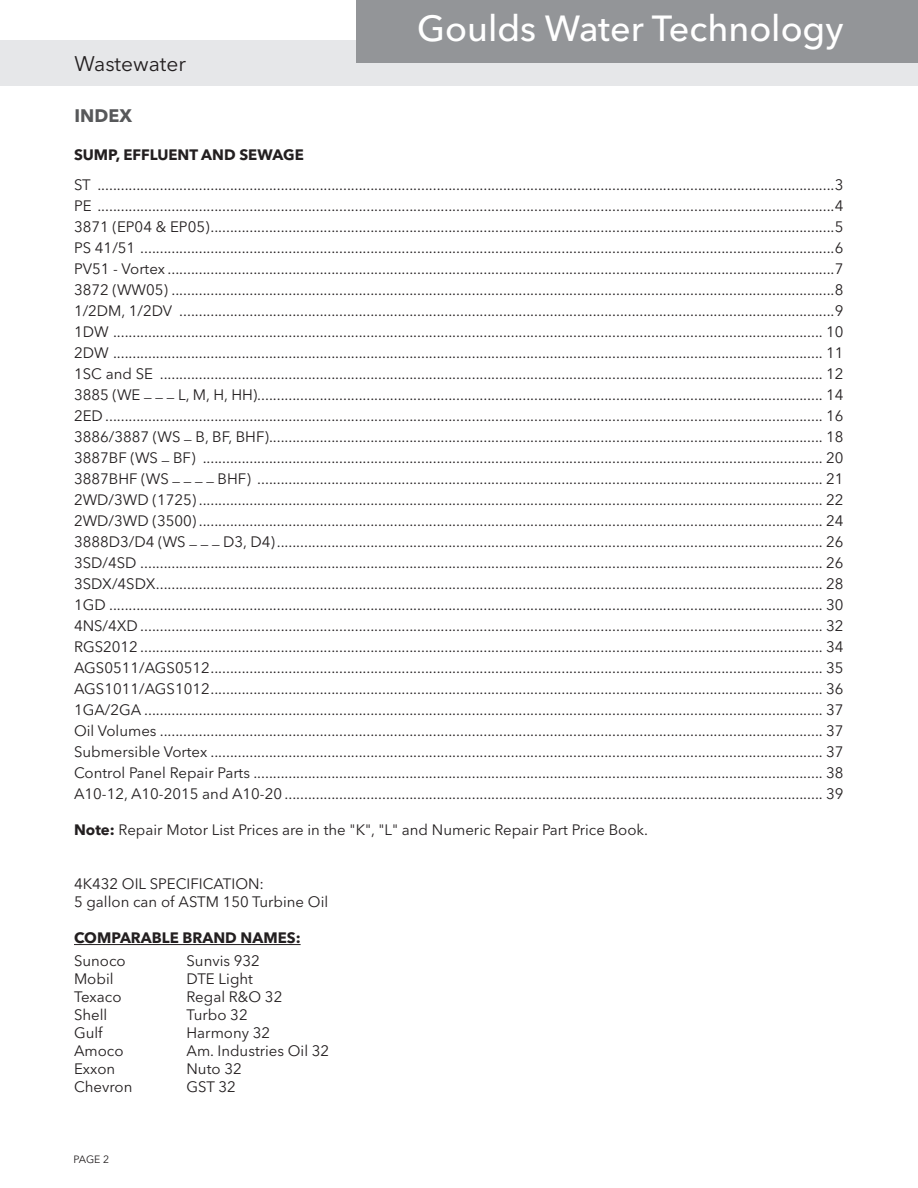
<style>
.page{position:relative;width:918px;height:1188px;background:#fff}
.page>*{position:absolute;margin:0;border:0;box-sizing:border-box;transform-origin:0 0}
.t1{font:500 36px "Avenir Next LT Pro";color:#fff}
.t2{font:21px "Avenir Next LT Pro";color:#231f20}
.t3{font:700 18px "Avenir Next LT Pro";color:#57585a}
.t4{font:15px "Avenir Next LT Pro";color:#231f20}
.t5{font:700 15px "Avenir Next LT Pro";color:#231f20}
.t6{font:10.5px "Avenir Next LT Pro";color:#231f20}
.s1{font-weight:700}
</style>
<div class="page">
<div style="left:0;top:40px;width:918px;height:46px;background:#e6e7e9"></div>
<div style="left:356px;top:0;width:562px;height:63px;background:#939598"></div>
<hr style="left:74px;top:944px;width:227px;height:1px;background:#231f20">
<h2 class="t2" style="left:74px;top:52px;width:113px">Wastewater</h2>
<p class="t3" style="left:75px;top:104px;width:59px">INDEX</p>
<h1 class="t1" style="left:417px;top:6px;width:428px">Goulds Water Technology</h1>
<p class="t5" style="left:74px;top:146px;width:231px">SUMP, EFFLUENT AND SEWAGE</p>
<p class="t4" style="left:74px;top:176px;width:771px">ST .............................................................................................................................................................................................3</p>
<p class="t4" style="left:74px;top:197px;width:771px">PE .............................................................................................................................................................................................4</p>
<p class="t4" style="left:74px;top:218px;width:771px">3871 (EP04 &amp; EP05)................................................................................................................................................................5</p>
<p class="t4" style="left:74px;top:239px;width:771px">PS 41/51 ..................................................................................................................................................................................6</p>
<p class="t4" style="left:74px;top:260px;width:771px">PV51 - Vortex ...........................................................................................................................................................................7</p>
<p class="t4" style="left:74px;top:281px;width:771px">3872 (WW05) ..........................................................................................................................................................................8</p>
<p class="t4" style="left:74px;top:302px;width:771px">1/2DM, 1/2DV ........................................................................................................................................................................9</p>
<p class="t4" style="left:74px;top:323px;width:771px">1DW ...................................................................................................................................................................................... 10</p>
<p class="t4" style="left:74px;top:344px;width:771px">2DW ...................................................................................................................................................................................... 11</p>
<p class="t4" style="left:74px;top:365px;width:771px">1SC and SE .......................................................................................................................................................................... 12</p>
<p class="t4" style="left:74px;top:386px;width:771px">3885 (WE _ _ _ L, M, H, HH)................................................................................................................................................. 14</p>
<p class="t4" style="left:74px;top:407px;width:771px">2ED........................................................................................................................................................................................ 16</p>
<p class="t4" style="left:74px;top:428px;width:771px">3886/3887 (WS _ B, BF, BHF).............................................................................................................................................. 18</p>
<p class="t4" style="left:74px;top:449px;width:771px">3887BF (WS _ BF) ............................................................................................................................................................... 20</p>
<p class="t4" style="left:74px;top:470px;width:771px">3887BHF (WS _ _ _ _ BHF) ................................................................................................................................................. 21</p>
<p class="t4" style="left:74px;top:491px;width:771px">2WD/3WD (1725) ................................................................................................................................................................ 22</p>
<p class="t4" style="left:74px;top:512px;width:771px">2WD/3WD (3500) ................................................................................................................................................................ 24</p>
<p class="t4" style="left:74px;top:533px;width:771px">3888D3/D4 (WS _ _ _ D3, D4)............................................................................................................................................ 26</p>
<p class="t4" style="left:74px;top:554px;width:771px">3SD/4SD ............................................................................................................................................................................... 26</p>
<p class="t4" style="left:74px;top:575px;width:771px">3SDX/4SDX........................................................................................................................................................................... 28</p>
<p class="t4" style="left:74px;top:596px;width:771px">1GD ....................................................................................................................................................................................... 30</p>
<p class="t4" style="left:74px;top:617px;width:771px">4NS/4XD ............................................................................................................................................................................... 32</p>
<p class="t4" style="left:74px;top:638px;width:771px">RGS2012 ............................................................................................................................................................................... 34</p>
<p class="t4" style="left:74px;top:659px;width:771px">AGS0511/AGS0512............................................................................................................................................................. 35</p>
<p class="t4" style="left:74px;top:680px;width:771px">AGS1011/AGS1012............................................................................................................................................................. 36</p>
<p class="t4" style="left:74px;top:701px;width:771px">1GA/2GA .............................................................................................................................................................................. 37</p>
<p class="t4" style="left:74px;top:722px;width:771px">Oil Volumes .......................................................................................................................................................................... 37</p>
<p class="t4" style="left:74px;top:743px;width:771px">Submersible Vortex ............................................................................................................................................................. 37</p>
<p class="t4" style="left:74px;top:764px;width:771px">Control Panel Repair Parts .................................................................................................................................................. 38</p>
<p class="t4" style="left:74px;top:785px;width:771px">A10-12, A10-2015 and A10-20 .......................................................................................................................................... 39</p>
<p class="t4" style="left:74px;top:821px;width:576px"><span class="s1">Note:</span> Repair Motor List Prices are in the "K", "L" and Numeric Repair Part Price Book.</p>
<p class="t4" style="left:74px;top:875px;width:192px">4K432 OIL SPECIFICATION:</p>
<p class="t4" style="left:74px;top:893px;width:256px">5 gallon can of ASTM 150 Turbine Oil</p>
<p class="t5" style="left:74px;top:929px;width:228px">COMPARABLE BRAND NAMES:</p>
<p class="t4" style="left:74px;top:952px;width:53px">Sunoco</p>
<p class="t4" style="left:187px;top:952px;width:75px">Sunvis 932</p>
<p class="t4" style="left:74px;top:970px;width:41px">Mobil</p>
<p class="t4" style="left:187px;top:970px;width:68px">DTE Light</p>
<p class="t4" style="left:74px;top:988px;width:49px">Texaco</p>
<p class="t4" style="left:187px;top:988px;width:97px">Regal R&amp;O 32</p>
<p class="t4" style="left:74px;top:1006px;width:35px">Shell</p>
<p class="t4" style="left:187px;top:1006px;width:63px">Turbo 32</p>
<p class="t4" style="left:74px;top:1024px;width:30px">Gulf</p>
<p class="t4" style="left:187px;top:1024px;width:85px">Harmony 32</p>
<p class="t4" style="left:74px;top:1042px;width:51px">Amoco</p>
<p class="t4" style="left:187px;top:1042px;width:144px">Am. Industries Oil 32</p>
<p class="t4" style="left:74px;top:1060px;width:43px">Exxon</p>
<p class="t4" style="left:187px;top:1060px;width:57px">Nuto 32</p>
<p class="t4" style="left:74px;top:1078px;width:60px">Chevron</p>
<p class="t4" style="left:187px;top:1078px;width:51px">GST 32</p>
<p class="t6" style="left:74px;top:1153px;width:37px">PAGE 2</p>
</div>
